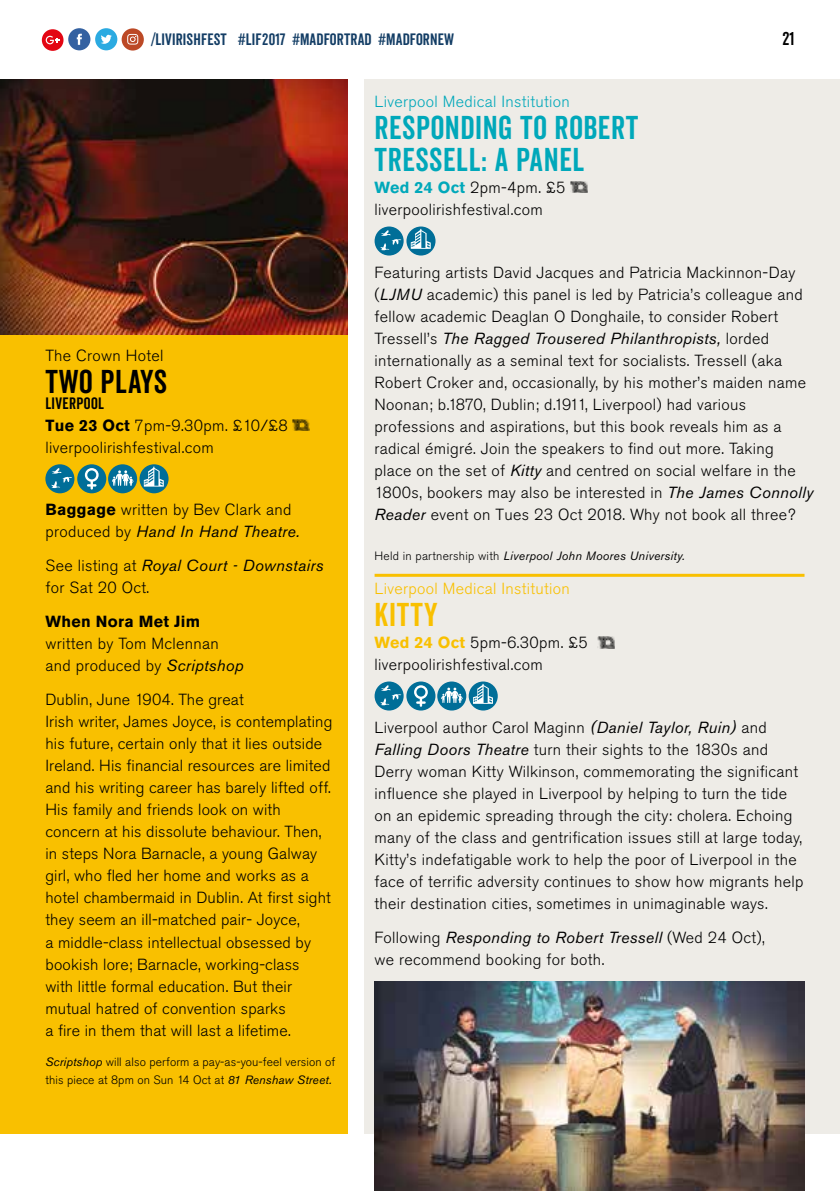
<style>
.page{position:relative;width:840px;height:1191px;background:#fff}
.page>*{position:absolute;margin:0;border:0;box-sizing:border-box;transform-origin:0 0}
.t1{font:32px/32px "Veneer Clean";letter-spacing:.02em;color:#00a8ba}
.t2{font:32px "Veneer Clean";letter-spacing:.02em;color:#000}
.t3{font:32px "Veneer Clean";letter-spacing:.025em;color:#f9c000}
.t4{font:18px "Veneer Clean";color:#000}
.t5{font:300 16px/22px "Akzidenz Grotesk BQ";letter-spacing:.02em;color:#000}
.t6{font:16px "Veneer Clean";letter-spacing:.01em;color:#133d65}
.t7{font:300 16px "Akzidenz Grotesk BQ";letter-spacing:.02em;color:#00a8ba}
.t8{font:300 16px "Akzidenz Grotesk BQ";letter-spacing:.02em;color:#f9c000}
.t9{font:700 16px "Akzidenz Grotesk BQ";letter-spacing:.02em;color:#000}
.t10{font:16px "Veneer Clean";letter-spacing:.02em;color:#000}
.t11{font:300 12px/18px "Akzidenz Grotesk BQ";letter-spacing:.01em;color:#000}
.t12{font:italic 12px "Akzidenz Grotesk BQ";letter-spacing:.02em;color:#000}
.s1{font-weight:700}
.s2{font-weight:400;font-style:italic}
.s3{font-weight:700;color:#00a8ba}
.s4{font-weight:300;font-style:normal}
.s5{font-weight:700;color:#f9c000}
</style>
<div class="page">
<svg style="left:68px;top:28px;width:76px;height:23px"></svg>
<div style="left:42px;top:29px;width:21px;height:22px;background:#e30613;border-radius:50%"></div>
<svg style="left:46px;top:36px;width:14px;height:8px"></svg>
<div style="left:364px;top:79px;width:475px;height:1055px;background:#eeece7"></div>
<div style="left:0;top:79px;width:347px;height:1055px;background:#f9c000"></div>
<svg style="left:139px;top:464px;width:29px;height:29px"></svg>
<div style="left:45px;top:464px;width:29px;height:29px;background:#006e98;border-radius:50%"></div>
<svg style="left:144px;top:467px;width:20px;height:19px"></svg>
<div style="left:108px;top:464px;width:29px;height:29px;background:#006e98;border-radius:50%"></div>
<svg style="left:112px;top:470px;width:21px;height:16px"></svg>
<div style="left:77px;top:464px;width:29px;height:29px;background:#006e98;border-radius:50%"></div>
<svg style="left:85px;top:468px;width:14px;height:21px"></svg>
<svg style="left:51px;top:468px;width:21px;height:21px"></svg>
<svg style="left:406px;top:226px;width:29px;height:29px"></svg>
<svg style="left:410px;top:229px;width:20px;height:20px"></svg>
<svg style="left:374px;top:226px;width:29px;height:29px"></svg>
<svg style="left:380px;top:230px;width:21px;height:21px"></svg>
<hr style="left:374px;top:574px;width:430px;height:3px;background:#f9c000">
<svg style="left:468px;top:681px;width:29px;height:29px"></svg>
<svg style="left:374px;top:681px;width:29px;height:29px"></svg>
<svg style="left:472px;top:684px;width:20px;height:20px"></svg>
<div style="left:437px;top:681px;width:29px;height:29px;background:#006e98;border-radius:50%"></div>
<svg style="left:441px;top:687px;width:21px;height:16px"></svg>
<div style="left:406px;top:681px;width:29px;height:29px;background:#006e98;border-radius:50%"></div>
<svg style="left:414px;top:685px;width:13px;height:22px"></svg>
<svg style="left:380px;top:685px;width:21px;height:21px"></svg>
<img style="left:0;top:79px;width:347px;height:255px">
<img style="left:374px;top:981px;width:430px;height:210px">
<img style="left:292px;top:419px;width:17px;height:12px">
<img style="left:570px;top:181px;width:17px;height:12px">
<img style="left:597px;top:636px;width:17px;height:12px">
<p class="t6" style="left:151px;top:30px;width:304px">/LIVIRISHFEST #LIF2017 #MADFORTRAD #MADFORNEW</p>
<p class="t4" style="left:782px;top:28px;width:14px">21</p>
<p class="t5" style="left:45px;top:344px;width:119px">The Crown Hotel</p>
<h1 class="t2" style="left:45px;top:362px;width:123px">TWO PLAYS</h1>
<p class="t10" style="left:45px;top:393px;width:60px">LIVERPOOL</p>
<p class="t5" style="left:45px;top:414px;width:244px"><span class="s1">Tue 23 Oct</span> 7pm-9.30pm. £10/£8 liverpoolirishfestival.com</p>
<p class="t5" style="left:45px;top:499px;width:256px"><span class="s1">Baggage</span> written by Bev Clark and produced by <span class="s2">Hand In Hand Theatre.</span></p>
<p class="t5" style="left:45px;top:555px;width:279px">See listing at <span class="s2">Royal Court - Downstairs </span>for Sat 20 Oct.</p>
<p class="t9" style="left:45px;top:612px;width:156px">When Nora Met Jim</p>
<p class="t5" style="left:45px;top:633px;width:199px">written by Tom Mclennan and produced by <span class="s2">Scriptshop</span></p>
<p class="t5" style="left:45px;top:689px;width:288px">Dublin, June 1904. The great<br>Irish writer, James Joyce, is contemplating his future, certain only that it lies outside Ireland. His financial resources are limited and his writing career has barely lifted off.<br>His family and friends look on with concern at his dissolute behaviour. Then, in steps Nora Barnacle, a young Galway girl, who fled her home and works as a hotel chambermaid in Dublin. At first sight they seem an ill-matched pair- Joyce,<br>a middle-class intellectual obsessed by bookish lore; Barnacle, working-class<br>with little formal education. But their mutual hatred of convention sparks<br>a fire in them that will last a lifetime.</p>
<p class="t11" style="left:45px;top:1052px;width:291px"><span class="s2">Scriptshop</span> will also perform a pay-as-you-feel version of this piece at 8pm on Sun 14 Oct at <span class="s2">81 Renshaw Street.</span></p>
<p class="t7" style="left:374px;top:92px;width:196px">Liverpool Medical Institution</p>
<h1 class="t1" style="left:374px;top:111px;width:265px">RESPONDING TO ROBERT<br>TRESSELL: A PANEL</h1>
<p class="t5" style="left:374px;top:177px;width:192px"><span class="s3">Wed 24 Oct</span> 2pm-4pm. £5 liverpoolirishfestival.com</p>
<p class="t5" style="left:374px;top:261px;width:440px">Featuring artists David Jacques and Patricia Mackinnon-Day (<span class="s2">LJMU</span> academic) this panel is led by Patricia’s colleague and fellow academic Deaglan O Donghaile, to consider Robert Tressell’s <span class="s2">The Ragged Trousered Philanthropists,</span> lorded internationally as a seminal text for socialists. Tressell (aka Robert Croker and, occasionally, by his mother’s maiden name Noonan; b.1870, Dublin; d.1911, Liverpool) had various professions and aspirations, but this book reveals him as a radical émigré. Join the speakers to find out more. Taking place on the set of <span class="s2">Kitty</span> and centred on social welfare in the 1800s, bookers may also be interested in <span class="s2">The James Connolly Reader</span> event on Tues 23 Oct 2018. Why not book all three?</p>
<p class="t12" style="left:374px;top:549px;width:312px"><span class="s4">Held in partnership with</span> Liverpool John Moores University.</p>
<p class="t8" style="left:374px;top:579px;width:196px">Liverpool Medical Institution</p>
<h1 class="t3" style="left:374px;top:595px;width:64px">KITTY</h1>
<p class="t5" style="left:374px;top:631px;width:214px"><span class="s5">Wed 24 Oct</span> 5pm-6.30pm. £5 liverpoolirishfestival.com</p>
<p class="t5" style="left:374px;top:716px;width:430px">Liverpool author Carol Maginn <span class="s2">(Daniel Taylor, Ruin)</span> and <span class="s2">Falling Doors Theatre</span> turn their sights to the 1830s and Derry woman Kitty Wilkinson, commemorating the significant influence she played in Liverpool by helping to turn the tide on an epidemic spreading through the city: cholera. Echoing many of the class and gentrification issues still at large today, Kitty’s indefatigable work to help the poor of Liverpool in the face of terrific adversity continues to show how migrants help their destination cities, sometimes in unimaginable ways.</p>
<p class="t5" style="left:374px;top:926px;width:391px">Following <span class="s2">Responding to Robert Tressell</span> (Wed 24 Oct), we recommend booking for both.</p>
</div>
